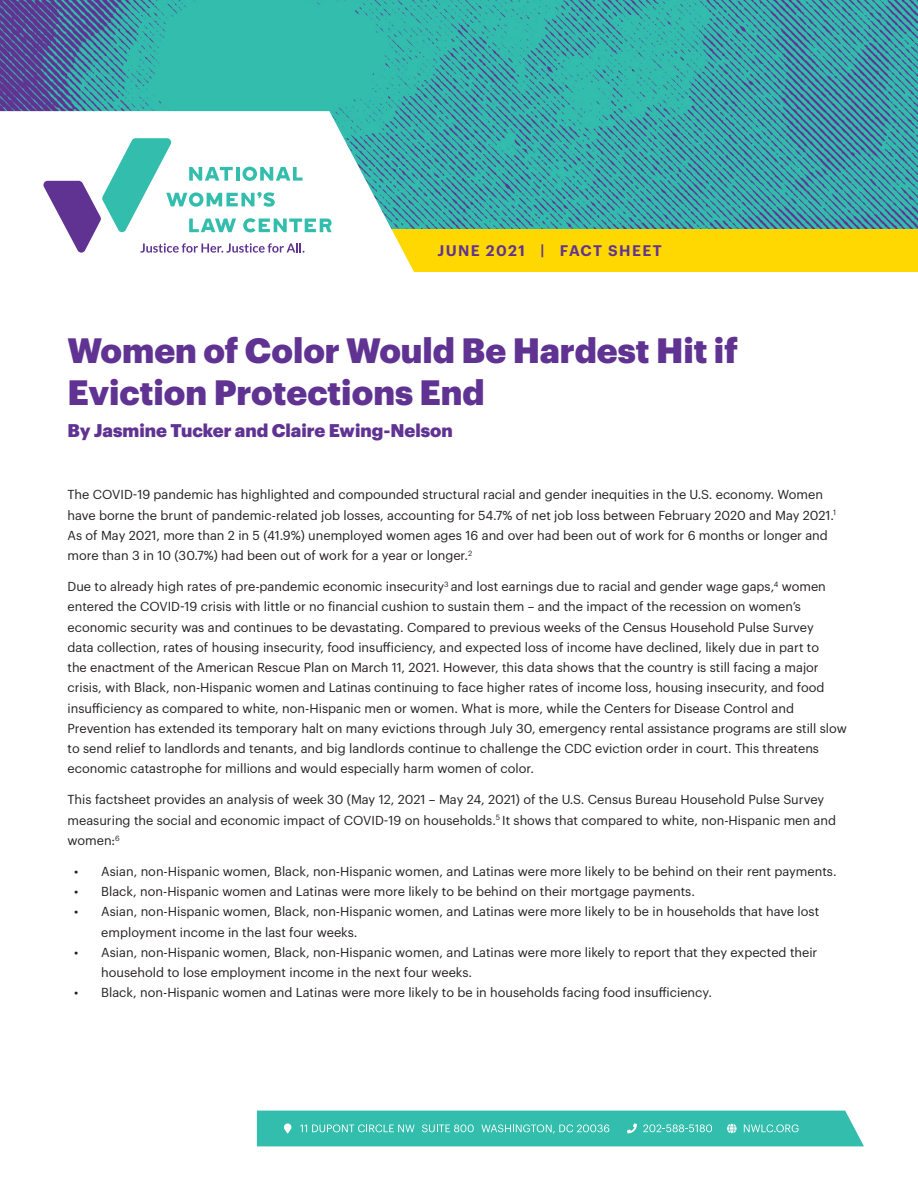
<style>
.page{position:relative;width:918px;height:1188px;background:#fff}
.page>*{position:absolute;margin:0;border:0;box-sizing:border-box;transform-origin:0 0}
.MAIN_TITLE{font:900 34.5px/41.4px "Graphik";color:#603393}
.MAIN_TITLE-2{font:900 18px "Graphik";color:#603393}
.t1{font:600 15px "Graphik";letter-spacing:.095em;color:#603393}
.MAIN_TITLE-3{font:12.75px/20.2px "Graphik";color:#231f20}
</style>
<div class="page">
<img style="left:0;top:0;width:918px;height:229px">
<div style="left:370px;top:229px;width:548px;height:42px;background:#ffd801"></div>
<svg style="left:0;top:111px;width:422px;height:161px"></svg>
<svg style="left:43px;top:138px;width:289px;height:115px"></svg>
<svg style="left:257px;top:1111px;width:607px;height:35px;background:#40c1b1"></svg>
<p class="t1" style="left:437px;top:239px;width:226px">JUNE 2021 | FACT SHEET</p>
<p class="MAIN_TITLE" style="left:68px;top:330px;width:672px">Women of Color Would Be Hardest Hit if<br>Eviction Protections End</p>
<p class="MAIN_TITLE-2" style="left:68px;top:420px;width:387px">By Jasmine Tucker and Claire Ewing-Nelson</p>
<p class="MAIN_TITLE-3" style="left:68px;top:483px;width:770px">The COVID-19 pandemic has highlighted and compounded structural racial and gender inequities in the U.S. economy. Women have borne the brunt of pandemic-related job losses, accounting for 54.7% of net job loss between February 2020 and May 2021.<sup>1<br></sup>As of May 2021, more than 2 in 5 (41.9%) unemployed women ages 16 and over had been out of work for 6 months or longer and more than 3 in 10 (30.7%) had been out of work for a year or longer.<sup>2</sup></p>
<p class="MAIN_TITLE-3" style="left:68px;top:575px;width:781px">Due to already high rates of pre-pandemic economic insecurity<sup>3</sup> and lost earnings due to racial and gender wage gaps,<sup>4</sup> women entered the COVID-19 crisis with little or no financial cushion to sustain them – and the impact of the recession on women’s economic security was and continues to be devastating. Compared to previous weeks of the Census Household Pulse Survey<br>data collection, rates of housing insecurity, food insufficiency, and expected loss of income have declined, likely due in part to<br>the enactment of the American Rescue Plan on March 11, 2021. However, this data shows that the country is still facing a major crisis, with Black, non-Hispanic women and Latinas continuing to face higher rates of income loss, housing insecurity, and food insufficiency as compared to white, non-Hispanic men or women. What is more, while the Centers for Disease Control and Prevention has extended its temporary halt on many evictions through July 30, emergency rental assistance programs are still slow to send relief to landlords and tenants, and big landlords continue to challenge the CDC eviction order in court. This threatens economic catastrophe for millions and would especially harm women of color.</p>
<p class="MAIN_TITLE-3" style="left:68px;top:789px;width:770px">This factsheet provides an analysis of week 30 (May 12, 2021 – May 24, 2021) of the U.S. Census Bureau Household Pulse Survey measuring the social and economic impact of COVID-19 on households.<sup>5</sup> It shows that compared to white, non-Hispanic men and women:<sup>6</sup></p>
<p class="MAIN_TITLE-3" style="left:74px;top:860px;width:764px">• Asian, non-Hispanic women, Black, non-Hispanic women, and Latinas were more likely to be behind on their rent payments.</p>
<p class="MAIN_TITLE-3" style="left:74px;top:880px;width:622px">• Black, non-Hispanic women and Latinas were more likely to be behind on their mortgage payments.</p>
<p class="MAIN_TITLE-3" style="left:101px;top:901px;width:719px;text-indent:-27px">• Asian, non-Hispanic women, Black, non-Hispanic women, and Latinas were more likely to be in households that have lost employment income in the last four weeks.</p>
<p class="MAIN_TITLE-3" style="left:101px;top:941px;width:718px;text-indent:-27px">• Asian, non-Hispanic women, Black, non-Hispanic women, and Latinas were more likely to report that they expected their household to lose employment income in the next four weeks.</p>
<p class="MAIN_TITLE-3" style="left:74px;top:982px;width:639px">• Black, non-Hispanic women and Latinas were more likely to be in households facing food insufficiency.</p>
</div>
